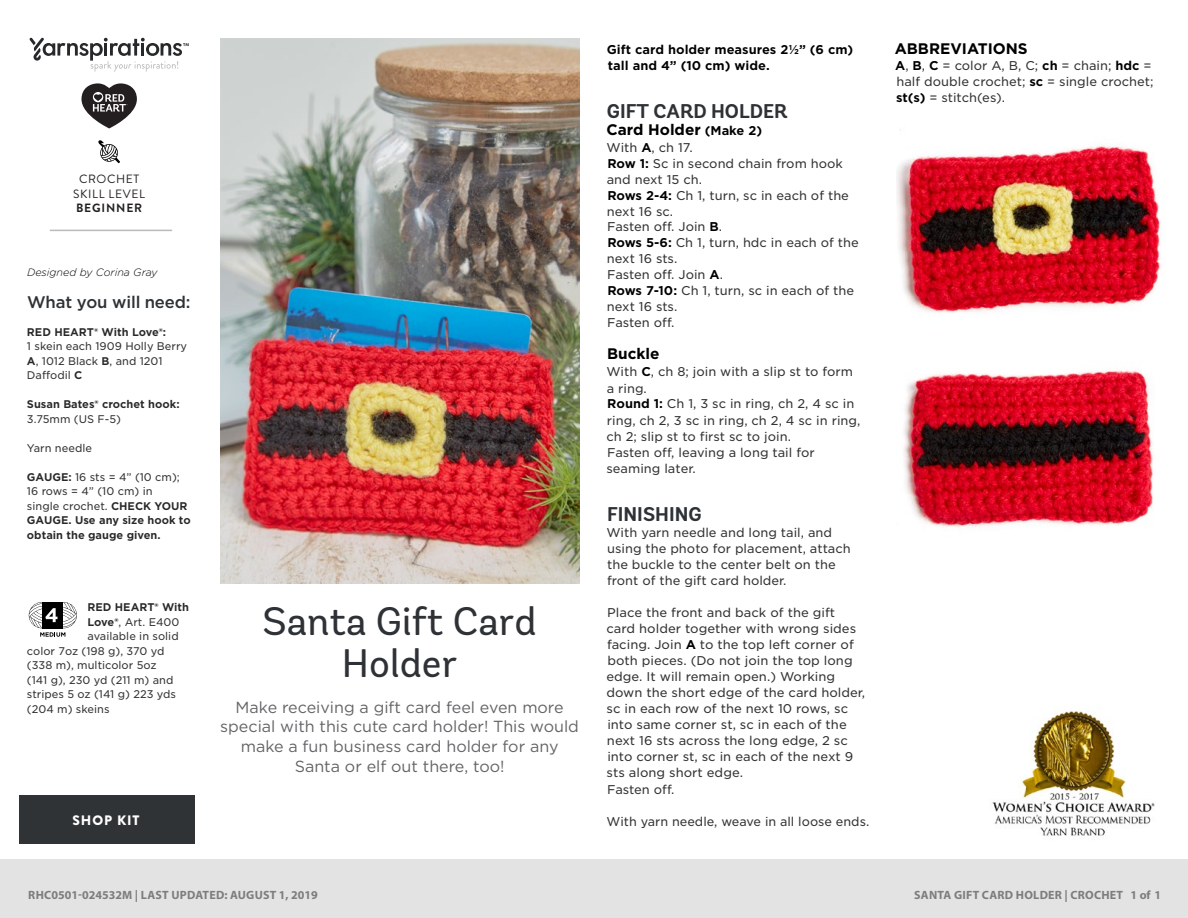
<style>
.page{position:relative;width:1188px;height:918px;background:#fff}
.page>*{position:absolute;margin:0;border:0;box-sizing:border-box;transform-origin:0 0}
.t1{font:39.75px/42px "Andes Rounded";color:#2e3236;text-align:center}
.t2{font:700 19.8px "Andes Rounded";color:#2e3236}
.t3{font:500 16.8px "Gotham";letter-spacing:-.01em;color:#2e3236}
.t4{font:16.05px/19.8px "Gotham";color:#636466;text-align:center}
.t5{font:700 15.3px "Gotham";color:#000}
.t6{font:900 13.65px "Brandon Grotesque";letter-spacing:.065em;color:#fff}
.t7{font:12.15px/16px "Gotham S Sm";color:#333334}
.t8{font:700 12.15px/16px "Gotham S Sm";color:#000}
.t9{font:700 12px "Myriad Pro";letter-spacing:.02em;color:#7d7d7d}
.Skill_Level{font:12px "Brandon Grotesque";letter-spacing:.05em;color:#231f20}
.Skill_Level-2{font:700 12px "Brandon Grotesque";letter-spacing:.07em;color:#231f20}
.t10{font:10.65px/14.5px "Gotham S Sm";color:#333334}
.t11{font:700 10.65px/14.5px "Gotham S Sm";color:#292829}
.t12{font:italic 300 10.65px "Gotham Rounded";color:#000}
.t13{font:10.65px "Gotham S Sm";color:#58595b}
.t14{font:9.15px "Gotham";letter-spacing:.02em;color:#58595b}
.s1{font-weight:700;color:#292829}
.s2{font-weight:400;color:#333334}
.s3{font-family:"Gotham S Sm";font-size:12.15px}
.s4{font-weight:700;color:#000}
.s5{font-weight:500}
</style>
<div class="page">
<svg style="left:29px;top:602px;width:48px;height:35px"></svg>
<img style="left:220px;top:38px;width:359px;height:546px">
<img style="left:992px;top:711px;width:163px;height:125px">
<img style="left:896px;top:129px;width:265px;height:184px">
<img style="left:903px;top:370px;width:251px;height:158px">
<div style="left:0;top:860px;width:1188px;height:58px;background:#e4e3e3"></div>
<svg style="left:98px;top:140px;width:22px;height:23px"></svg>
<svg style="left:30px;top:38px;width:159px;height:34px"></svg>
<svg style="left:81px;top:83px;width:56px;height:45px"></svg>
<hr style="left:50px;top:230px;width:122px;height:1px;background:#bbbaba">
<div style="left:19px;top:795px;width:175px;height:48px;background:#2f3336"></div>
<p class="Skill_Level" style="left:79px;top:171px;width:62px">CROCHET</p>
<p class="Skill_Level" style="left:73px;top:185px;width:73px">SKILL LEVEL</p>
<p class="Skill_Level-2" style="left:76px;top:200px;width:68px">BEGINNER</p>
<p class="t12" style="left:27px;top:265px;width:132px">Designed by Corina Gray</p>
<p class="t3" style="left:27px;top:291px;width:165px">What you will need:</p>
<p class="t10" style="left:27px;top:324px;width:162px"><span class="s1">RED HEART® With Love®:<br></span>1 skein each 1909 Holly Berry<br><span class="s1">A</span>, 1012 Black <span class="s1">B</span>, and 1201<br>Daffodil <span class="s1">C</span></p>
<p class="t11" style="left:27px;top:397px;width:154px">Susan Bates® crochet hook:<br><span class="s2">3.75mm (US F-5)</span></p>
<p class="t10" style="left:27px;top:440px;width:67px">Yarn needle</p>
<p class="t11" style="left:27px;top:469px;width:165px">GAUGE: <span class="s2">16 sts = 4” (10 cm);<br>16 rows = 4” (10 cm) in<br>single crochet.</span> CHECK YOUR<br>GAUGE. Use any size hook to obtain the gauge given.</p>
<p class="t11" style="left:88px;top:600px;width:103px">RED HEART® With</p>
<p class="t10" style="left:88px;top:614px;width:93px"><span class="s1">Love®</span>, Art. E400</p>
<p class="t10" style="left:88px;top:629px;width:93px">available in solid</p>
<p class="t10" style="left:27px;top:643px;width:139px">color 7oz (198 g), 370 yd</p>
<p class="t10" style="left:27px;top:658px;width:131px">(338 m), multicolor 5oz</p>
<p class="t10" style="left:27px;top:672px;width:148px">(141 g), 230 yd (211 m) and</p>
<p class="t10" style="left:27px;top:687px;width:151px">stripes 5 oz (141 g) 223 yds</p>
<p class="t10" style="left:27px;top:701px;width:84px">(204 m) skeins</p>
<p class="t6" style="left:72px;top:810px;width:69px">SHOP KIT</p>
<p class="t1" style="left:263px;top:601px;width:276px">Santa Gift Card<br>Holder</p>
<p class="t4" style="left:220px;top:697px;width:360px">Make receiving a gift card feel even more special with this cute card holder! This would make a fun business card holder for any Santa or elf out there, too!</p>
<p class="t8" style="left:607px;top:42px;width:248px">Gift card holder measures 2½” (6 cm) tall and 4” (10 cm) wide.</p>
<p class="t2" style="left:607px;top:99px;width:182px">GIFT CARD HOLDER</p>
<p class="t5" style="left:607px;top:119px;width:157px">Card Holder <span class="s3">(Make 2)</span></p>
<p class="t7" style="left:607px;top:139px;width:254px">With <span class="s4">A</span>, ch 17.<br><span class="s4">Row 1:</span> Sc in second chain from hook and next 15 ch.<br><span class="s4">Rows 2-4:</span> Ch 1, turn, sc in each of the next 16 sc.<br>Fasten off. Join <span class="s4">B</span>.<br><span class="s4">Rows 5-6:</span> Ch 1, turn, hdc in each of the next 16 sts.<br>Fasten off. Join <span class="s4">A</span>.<br><span class="s4">Rows 7-10:</span> Ch 1, turn, sc in each of the next 16 sts.<br>Fasten off.</p>
<p class="t5" style="left:607px;top:344px;width:54px">Buckle</p>
<p class="t7" style="left:606px;top:364px;width:255px">With <span class="s4">C</span>, ch 8; join with a slip st to form a ring.<br><span class="s4">Round 1:</span> Ch 1, 3 sc in ring, ch 2, 4 sc in ring, ch 2, 3 sc in ring, ch 2, 4 sc in ring, ch 2; slip st to first sc to join.<br>Fasten off, leaving a long tail for seaming later.</p>
<p class="t2" style="left:607px;top:502px;width:96px">FINISHING</p>
<p class="t7" style="left:607px;top:524px;width:246px">With yarn needle and long tail, and using the photo for placement, attach the buckle to the center belt on the front of the gift card holder.</p>
<p class="t7" style="left:606px;top:604px;width:260px">Place the front and back of the gift card holder together with wrong sides facing. Join <span class="s4">A</span> to the top left corner of both pieces. (Do not join the top long edge. It will remain open.) Working down the short edge of the card holder, sc in each row of the next 10 rows, sc into same corner st, sc in each of the next 16 sts across the long edge, 2 sc into corner st, sc in each of the next 9 sts along short edge.<br>Fasten off.</p>
<p class="t7" style="left:607px;top:813px;width:264px">With yarn needle, weave in all loose ends.</p>
<p class="t5" style="left:895px;top:39px;width:135px">ABBREVIATIONS</p>
<p class="t7" style="left:895px;top:58px;width:260px"><span class="s4">A</span>, <span class="s4">B</span>, <span class="s4">C</span> = color A, B, C; <span class="s4">ch</span> = chain; <span class="s4">hdc</span> = half double crochet; <span class="s4">sc</span> = single crochet; <span class="s4">st(s)</span> = stitch(es).</p>
<p class="t9" style="left:28px;top:887px;width:291px">RHC0501-024532M | LAST UPDATED: AUGUST 1, 2019</p>
<p class="t9" style="left:914px;top:887px;width:248px">SANTA GIFT CARD HOLDER | CROCHET 1 of 1</p>
<p class="t14" style="left:27px;top:895px;width:98px">©2017 Coats &amp; Clark</p>
<p class="t13" style="left:1100px;top:893px;width:61px">Page <span class="s5">1</span> of <span class="s5">1</span></p>
</div>
